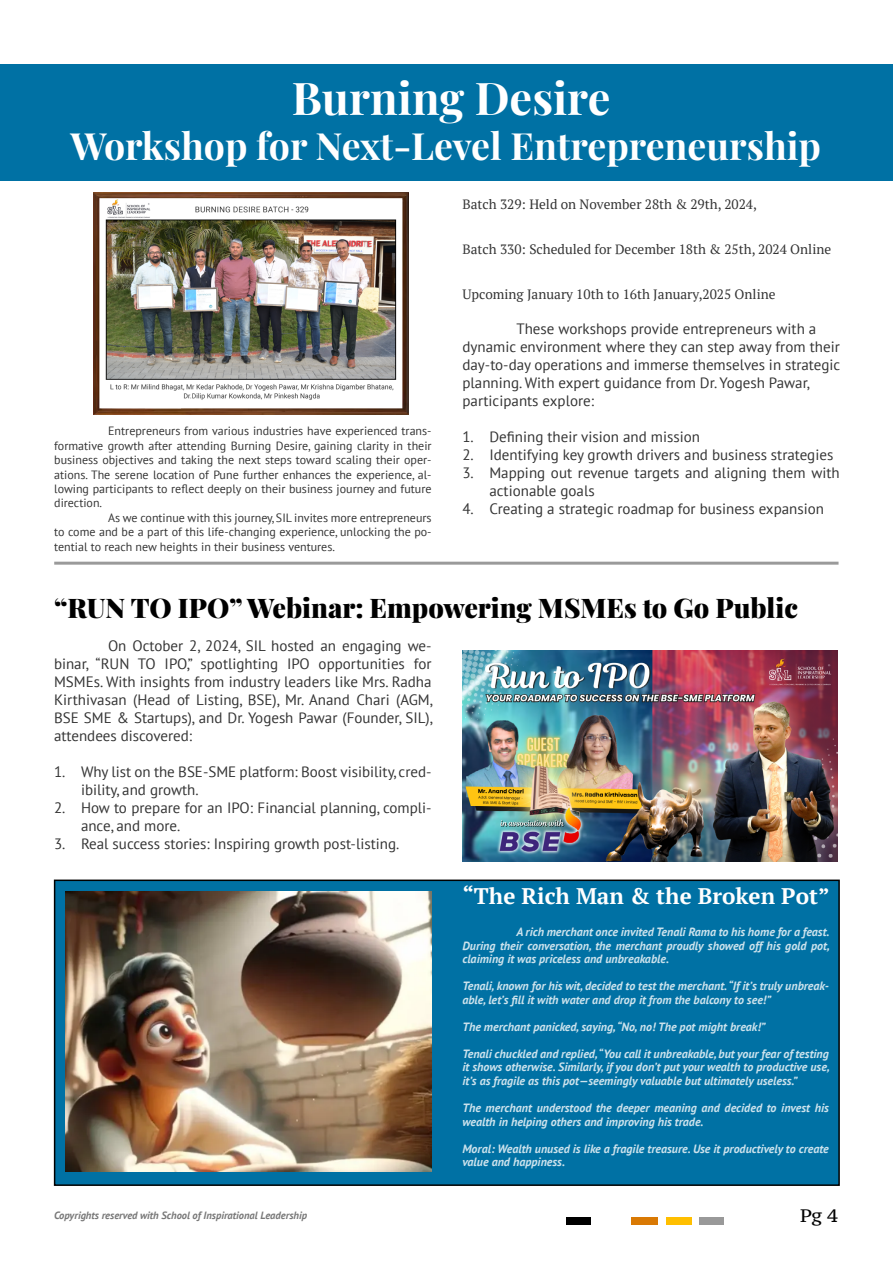
<style>
.page{position:relative;width:893px;height:1263px;background:#fff}
.page>*{position:absolute;margin:0;border:0;box-sizing:border-box;transform-origin:0 0}
.t1{font:700 45px "Playfair Display";color:#fff}
.t2{font:700 37.5px "Playfair Display";color:#fff}
.t3{font:900 27px "Playfair Display";color:#000}
.t4{font:700 22.5px "PT Serif";color:#fff}
.t5{font:18px "PT Serif Caption";color:#000}
.t6{font:15px/18px "PT Sans";color:#000}
.t7{font:13.5px "PT Serif";color:#000}
.t8{font:italic 700 12px/13.5px "PT Sans";color:#fff}
.t9{font:12px "PT Sans";color:#000}
.t10{font:italic 700 10.5px "PT Sans";color:#787878}
</style>
<div class="page">
<img style="left:94px;top:192px;width:315px;height:222px">
<div style="left:0;top:64px;width:893px;height:117px;background:#0071a4"></div>
<hr style="left:54px;top:562px;width:784px;height:3px;background:#000">
<div style="left:566px;top:1217px;width:24px;height:7px;background:#000"></div>
<div style="left:631px;top:1217px;width:27px;height:7px;background:#d97904"></div>
<div style="left:666px;top:1217px;width:25px;height:7px;background:#ffbf00"></div>
<div style="left:699px;top:1217px;width:25px;height:7px;background:#999"></div>
<div style="left:54px;top:879px;width:786px;height:307px;background:#0071a4;border:2px solid #000"></div>
<img style="left:462px;top:651px;width:376px;height:211px">
<img style="left:65px;top:892px;width:367px;height:279px">
<h1 class="t1" style="left:292px;top:62px;width:320px">Burning Desire</h1>
<h2 class="t2" style="left:70px;top:116px;width:752px">Workshop for Next-Level Entrepreneurship</h2>
<p class="t9" style="left:108px;top:423px;width:325px">Entrepreneurs from various industries have experienced trans-</p>
<p class="t9" style="left:54px;top:438px;width:379px">formative growth after attending Burning Desire, gaining clarity in their</p>
<p class="t9" style="left:54px;top:452px;width:379px">business objectives and taking the next steps toward scaling their oper-</p>
<p class="t9" style="left:54px;top:467px;width:379px">ations. The serene location of Pune further enhances the experience, al-</p>
<p class="t9" style="left:54px;top:481px;width:379px">lowing participants to reflect deeply on their business journey and future</p>
<p class="t9" style="left:54px;top:495px;width:49px">direction.</p>
<p class="t9" style="left:108px;top:510px;width:325px">As we continue with this journey, SIL invites more entrepreneurs</p>
<p class="t9" style="left:54px;top:524px;width:379px">to come and be a part of this life-changing experience, unlocking the po-</p>
<p class="t9" style="left:54px;top:539px;width:282px">tential to reach new heights in their business ventures.</p>
<p class="t7" style="left:462px;top:196px;width:296px">Batch 329: Held on November 28th &amp; 29th, 2024,</p>
<p class="t7" style="left:462px;top:241px;width:370px">Batch 330: Scheduled for December 18th &amp; 25th, 2024 Online</p>
<p class="t7" style="left:462px;top:286px;width:315px">Upcoming January 10th to 16th January,2025 Online</p>
<p class="t6" style="left:462px;top:320px;width:379px;text-indent:54px">These workshops provide entrepreneurs with a dynamic environment where they can step away from their day-to-day operations and immerse themselves in strategic planning. With expert guidance from Dr. Yogesh Pawar, participants explore:</p>
<p class="t6" style="left:462px;top:428px;width:239px">1. Defining their vision and mission</p>
<p class="t6" style="left:462px;top:446px;width:372px">2. Identifying key growth drivers and business strategies</p>
<p class="t6" style="left:489px;top:464px;width:352px;text-indent:-27px">3. Mapping out revenue targets and aligning them with actionable goals</p>
<p class="t6" style="left:462px;top:500px;width:363px">4. Creating a strategic roadmap for business expansion</p>
<h3 class="t3" style="left:54px;top:587px;width:745px">“RUN TO IPO” Webinar: Empowering MSMEs to Go Public</h3>
<p class="t6" style="left:54px;top:636px;width:380px;text-align:justify;text-indent:54px">On October 2, 2024, SIL hosted an engaging we&shy;binar, “RUN TO IPO,” spotlighting IPO opportunities for MSMEs. With insights from industry leaders like Mrs. Radha Kirthivasan (Head of Listing, BSE), Mr. Anand Chari (AGM, BSE SME &amp; Startups), and Dr. Yogesh Pawar (Founder, SIL), attendees discovered:</p>
<p class="t6" style="left:81px;top:762px;width:352px;text-indent:-27px">1. Why list on the BSE-SME platform: Boost visibility, cred&shy;ibility, and growth.</p>
<p class="t6" style="left:81px;top:798px;width:352px;text-indent:-27px">2. How to prepare for an IPO: Financial planning, compli&shy;ance, and more.</p>
<p class="t6" style="left:54px;top:834px;width:347px">3. Real success stories: Inspiring growth post-listing.</p>
<h3 class="t4" style="left:462px;top:881px;width:369px">“The Rich Man &amp; the Broken Pot”</h3>
<p class="t8" style="left:462px;top:925px;width:369px;text-align:justify;text-indent:54px">A rich merchant once invited Tenali Rama to his home for a feast.<br>During their conversation, the merchant proudly showed off his gold pot, claiming it was priceless and unbreakable.</p>
<p class="t8" style="left:462px;top:979px;width:368px">Tenali, known for his wit, decided to test the merchant. “If it’s truly unbreak&shy;able, let’s fill it with water and drop it from the balcony to see!”</p>
<p class="t8" style="left:462px;top:1020px;width:305px">The merchant panicked, saying, “No, no! The pot might break!”</p>
<p class="t8" style="left:462px;top:1047px;width:369px;text-align:justify">Tenali chuckled and replied, “You call it unbreakable, but your fear of testing it shows otherwise. Similarly, if you don’t put your wealth to productive use, it’s as fragile as this pot—seemingly valuable but ultimately useless.”</p>
<p class="t8" style="left:462px;top:1101px;width:368px">The merchant understood the deeper meaning and decided to invest his wealth in helping others and improving his trade.</p>
<p class="t8" style="left:462px;top:1141px;width:368px">Moral: Wealth unused is like a fragile treasure. Use it productively to create value and happiness.</p>
<p class="t10" style="left:54px;top:1208px;width:255px">Copyrights reserved with School of Inspirational Leadership</p>
<p class="t5" style="left:800px;top:1204px;width:39px">Pg 4</p>
</div>
